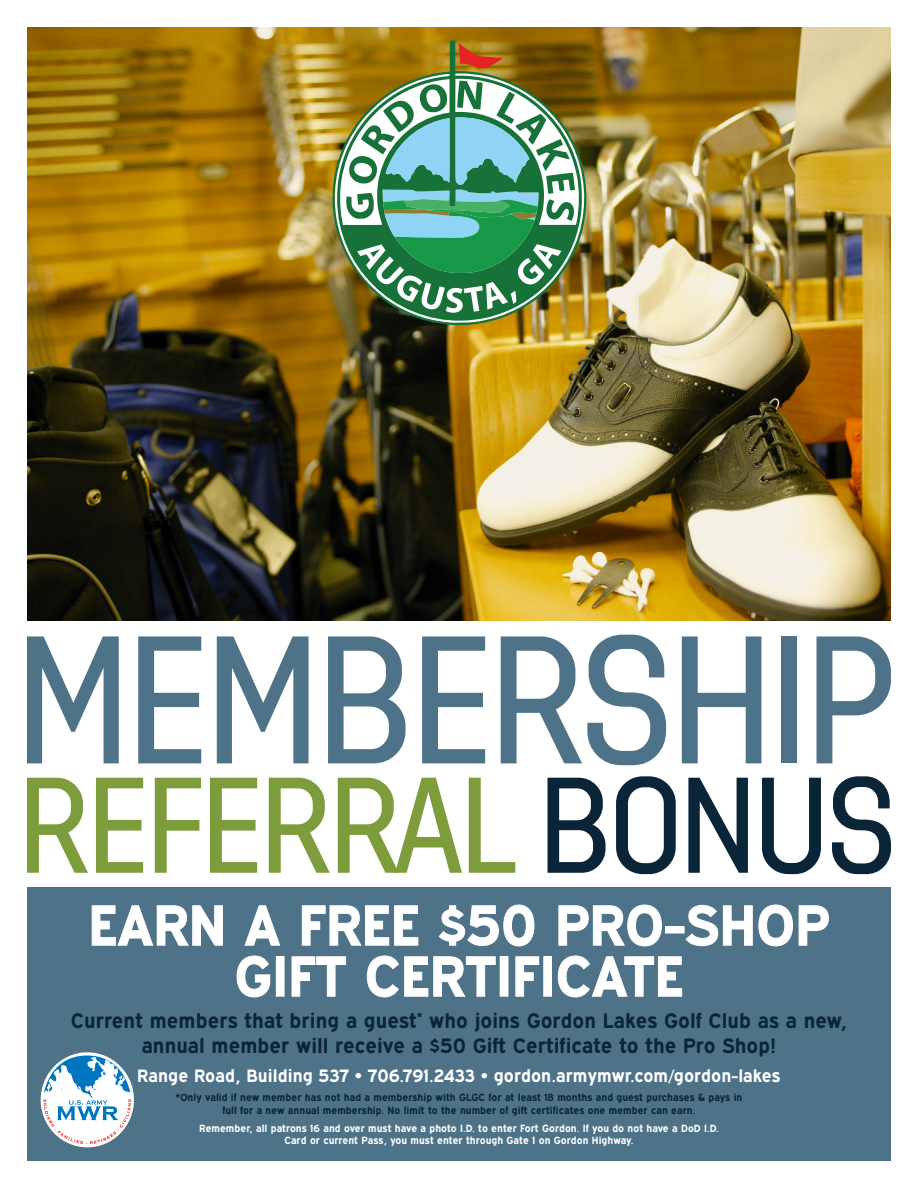
<style>
.page{position:relative;width:918px;height:1188px;background:#fff}
.page>*{position:absolute;margin:0;border:0;box-sizing:border-box;transform-origin:0 0}
.t1{font:700 57px "Expressway Rg";color:#fff}
.t2{font:700 21px/25.2px "Expressway Rg";color:#0a2438;text-align:center}
.t3{font:700 18px "Expressway Rg";color:#fff}
.t4{font:700 10.5px/12.6px "Expressway Rg";color:#0a2438;text-align:center}
.t5{font:700 10.5px/12.6px "Expressway Rg";color:#fff;text-align:center}
</style>
<div class="page">
<img style="left:27px;top:27px;width:864px;height:594px">
<div style="left:27px;top:888px;width:864px;height:273px;background:#4e7389"></div>
<svg style="left:27px;top:636px;width:92px;height:127px"></svg>
<svg style="left:138px;top:636px;width:63px;height:127px"></svg>
<svg style="left:217px;top:636px;width:92px;height:127px"></svg>
<svg style="left:328px;top:636px;width:78px;height:127px"></svg>
<svg style="left:422px;top:636px;width:63px;height:127px"></svg>
<svg style="left:501px;top:635px;width:165px;height:130px"></svg>
<svg style="left:682px;top:636px;width:79px;height:127px"></svg>
<div style="left:781px;top:636px;width:16px;height:127px;background:#4e7389"></div>
<svg style="left:817px;top:636px;width:74px;height:127px"></svg>
<svg style="left:27px;top:778px;width:61px;height:95px"></svg>
<svg style="left:96px;top:778px;width:47px;height:95px"></svg>
<svg style="left:155px;top:778px;width:46px;height:95px"></svg>
<svg style="left:210px;top:778px;width:47px;height:95px"></svg>
<svg style="left:269px;top:778px;width:61px;height:95px"></svg>
<svg style="left:338px;top:778px;width:124px;height:95px"></svg>
<svg style="left:469px;top:778px;width:46px;height:95px"></svg>
<svg style="left:548px;top:778px;width:58px;height:95px"></svg>
<svg style="left:616px;top:776px;width:60px;height:98px"></svg>
<svg style="left:688px;top:778px;width:60px;height:95px"></svg>
<svg style="left:762px;top:778px;width:59px;height:96px"></svg>
<svg style="left:832px;top:776px;width:59px;height:98px"></svg>
<img style="left:330px;top:40px;width:258px;height:286px">
<svg style="left:459px;top:43px;width:45px;height:26px"></svg>
<svg style="left:346px;top:81px;width:229px;height:232px"></svg>
<svg style="left:41px;top:1052px;width:93px;height:95px"></svg>
<svg style="left:43px;top:1056px;width:88px;height:88px;background:#afcadc"></svg>
<svg style="left:91px;top:905px;width:132px;height:41px"></svg>
<svg style="left:244px;top:905px;width:36px;height:41px"></svg>
<svg style="left:302px;top:905px;width:117px;height:41px"></svg>
<svg style="left:439px;top:904px;width:96px;height:43px"></svg>
<svg style="left:558px;top:904px;width:104px;height:43px"></svg>
<svg style="left:685px;top:904px;width:144px;height:43px"></svg>
<svg style="left:236px;top:955px;width:34px;height:43px"></svg>
<div style="left:276px;top:957px;width:8px;height:39px;border:1px solid #fff"></div>
<svg style="left:291px;top:956px;width:55px;height:41px"></svg>
<svg style="left:367px;top:955px;width:129px;height:43px"></svg>
<div style="left:500px;top:957px;width:8px;height:39px;border:1px solid #fff"></div>
<svg style="left:515px;top:956px;width:24px;height:41px"></svg>
<svg style="left:558px;top:955px;width:124px;height:43px"></svg>
<p class="t1" style="left:88px;top:891px;width:743px">EARN A FREE $50 PRO-SHOP</p>
<p class="t1" style="left:234px;top:942px;width:451px">GIFT CERTIFICATE</p>
<p class="t2" style="left:71px;top:1007px;width:778px">Current members that bring a guest<sup>*</sup> who joins Gordon Lakes Golf Club as a new, annual member will receive a $50 Gift Certificate to the Pro Shop!</p>
<p class="t3" style="left:137px;top:1065px;width:645px">Range Road, Building 537 • 706.791.2433 • gordon.armymwr.com/gordon-lakes</p>
<p class="t4" style="left:176px;top:1091px;width:568px">*Only valid if new member has not had a membership with GLGC for at least 18 months and guest purchases &amp; pays in full for a new annual membership. No limit to the number of gift certificates one member can earn.</p>
<p class="t5" style="left:199px;top:1121px;width:521px">Remember, all patrons 16 and over must have a photo I.D. to enter Fort Gordon. If you do not have a DoD I.D.<br>Card or current Pass, you must enter through Gate 1 on Gordon Highway.</p>
</div>
